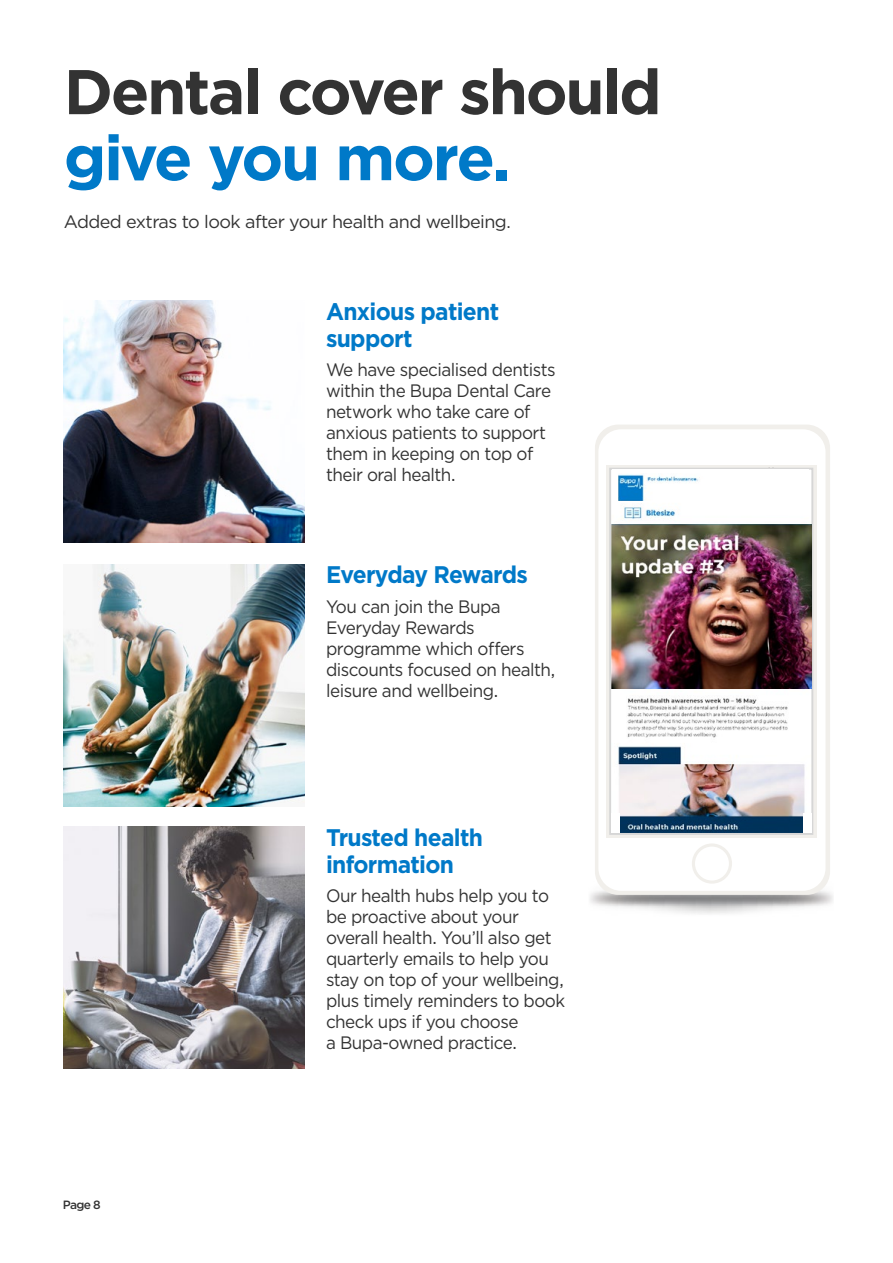
<style>
.page{position:relative;width:893px;height:1263px;background:#fff}
.page>*{position:absolute;margin:0;border:0;box-sizing:border-box;transform-origin:0 0}
.A4_Section_Heading{font:700 63px/66px "Gotham";letter-spacing:-.035em;color:#333}
.NEW_BODY{font:700 24px/27px "Gotham";letter-spacing:-.03em;color:#0079c8;scale:.95 1}
.NEW_BODY-2{font:18px/21px "Gotham";letter-spacing:-.03em;color:#333;scale:.95 1}
.NEW_SUB{font:18px "Gotham";letter-spacing:-.03em;color:#333}
.A4_Section_Heading-2{font:500 12px "Gotham";color:#333}
.s1{color:#0079c8}
</style>
<div class="page">
<img style="left:64px;top:300px;width:241px;height:243px">
<img style="left:64px;top:564px;width:241px;height:242px">
<img style="left:64px;top:826px;width:241px;height:243px">
<div style="left:595px;top:425px;width:235px;height:470px;background:#f1efeb;border-radius:23px"></div>
<div style="left:598px;top:429px;width:227px;height:462px;background:#fff;border-radius:23px"></div>
<div style="left:692px;top:843px;width:40px;height:41px;background:#f1efeb;border-radius:50%"></div>
<div style="left:695px;top:846px;width:34px;height:34px;background:#fff;border-radius:50%"></div>
<div style="left:606px;top:465px;width:210px;height:372px;background:#f1efeb"></div>
<img style="left:612px;top:471px;width:198px;height:361px">
<div style="left:609px;top:468px;width:204px;height:367px;border:2px solid #d6d6d6"></div>
<div style="left:612px;top:470px;width:197px;height:6px;background:#fff"></div>
<img style="left:619px;top:474px;width:81px;height:26px">
<div style="left:611px;top:813px;width:8px;height:20px;background:#fff"></div>
<div style="left:803px;top:813px;width:8px;height:20px;background:#fff"></div>
<img style="left:611px;top:524px;width:201px;height:164px">
<p class="A4_Section_Heading" style="left:64px;top:58px;width:599px">Dental cover should <span class="s1">give you more.</span></p>
<p class="NEW_SUB" style="left:64px;top:210px;width:448px">Added extras to look after your health and wellbeing.</p>
<p class="NEW_BODY" style="left:326px;top:297px;width:184px">Anxious patient support</p>
<p class="NEW_BODY-2" style="left:326px;top:359px;width:243px">We have specialised dentists within the Bupa Dental Care network who take care of anxious patients to support them in keeping on top of their oral health.</p>
<p class="NEW_BODY" style="left:326px;top:561px;width:214px">Everyday Rewards</p>
<p class="NEW_BODY-2" style="left:326px;top:595px;width:243px">You can join the Bupa<br>Everyday Rewards programme which offers discounts focused on health, leisure and wellbeing.</p>
<p class="A4_Section_Heading-2" style="left:63px;top:1197px;width:39px">Page 8</p>
<p class="NEW_BODY" style="left:326px;top:823px;width:167px">Trusted health information</p>
<p class="NEW_BODY-2" style="left:326px;top:885px;width:253px">Our health hubs help you to be proactive about your overall health. You’ll also get quarterly emails to help you stay on top of your wellbeing, plus timely reminders to book check ups if you choose<br>a Bupa-owned practice.</p>
</div>
